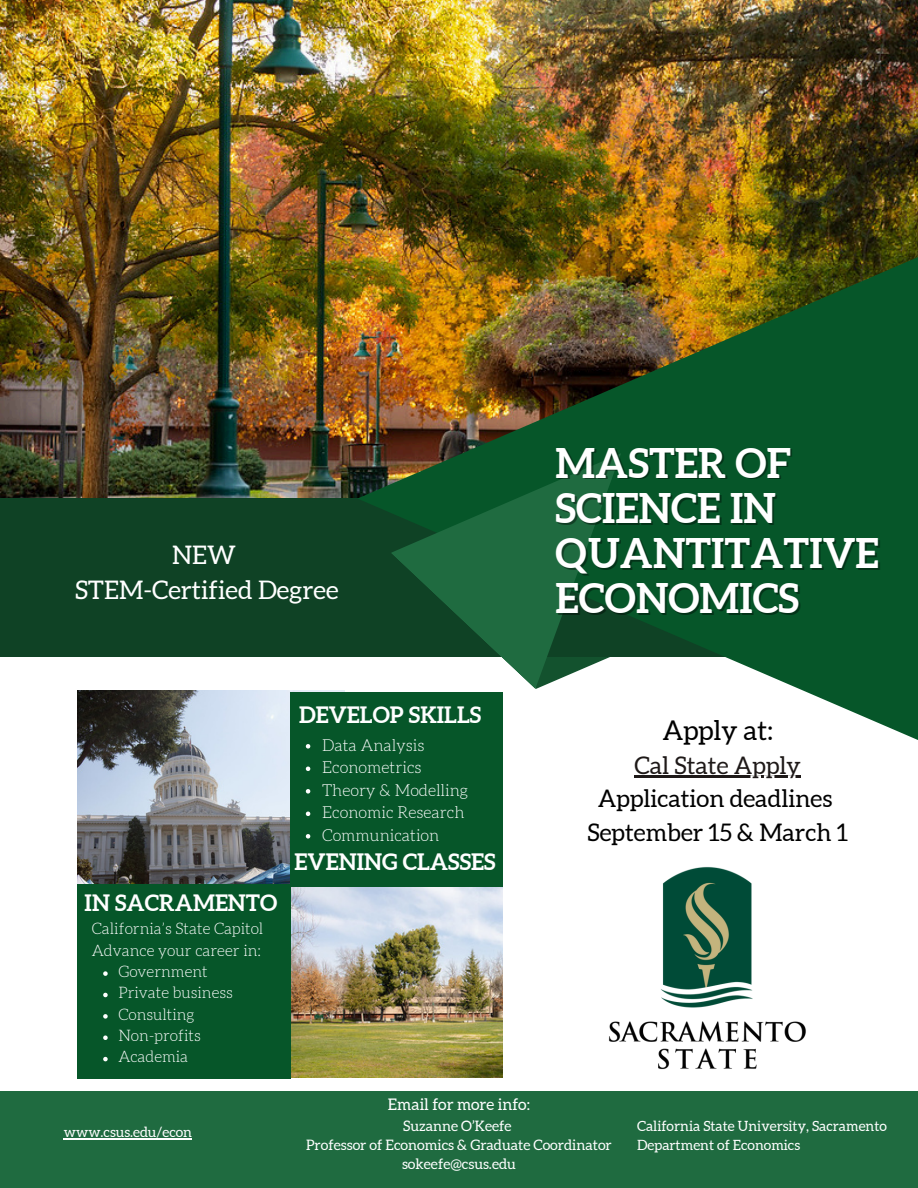
<style>
.page{position:relative;width:918px;height:1188px;background:#fff}
.page>*{position:absolute;margin:0;border:0;box-sizing:border-box;transform-origin:0 0}
.t1{font:700 40.8px "Aleo";color:#fff}
.t2{font:27.15px "Aleo";color:#000}
.t3{font:25.5px/34.8px "Aleo";color:#fff;text-align:center}
.t4{font:24.15px/33.8px "Aleo";color:#000;text-align:center}
.t5{font:700 22.65px "Aleo";color:#fff}
.t6{font:700 22.5px "Aleo";color:#fff}
.t7{font:300 16.2px "Aleo";color:#fff}
.t8{font:15.9px "Aleo";color:#fff}
.t9{font:300 15.6px/21.3px "Aleo";color:#fff}
.t10{font:14.4px "Aleo";color:#fff}
.t11{font:14.1px "Aleo";color:#fff}
.s1{color:#1e1918}
</style>
<div class="page">
<img style="left:77px;top:691px;width:268px;height:194px">
<img style="left:0;top:0;width:918px;height:499px">
<div style="left:0;top:499px;width:918px;height:158px;background:#0f4225"></div>
<img style="left:358px;top:209px;width:560px;height:569px">
<svg style="left:391px;top:385px;width:302px;height:304px"></svg>
<img style="left:290px;top:887px;width:213px;height:191px">
<div style="left:290px;top:693px;width:213px;height:194px;background:#065629"></div>
<div style="left:77px;top:885px;width:213px;height:194px;background:#065629"></div>
<div style="left:0;top:1091px;width:918px;height:97px;background:#1f6b40"></div>
<img style="left:608px;top:867px;width:198px;height:203px">
<svg style="left:306px;top:744px;width:4px;height:5px"></svg>
<svg style="left:306px;top:767px;width:4px;height:4px"></svg>
<svg style="left:306px;top:789px;width:4px;height:5px"></svg>
<svg style="left:306px;top:812px;width:4px;height:4px"></svg>
<svg style="left:306px;top:834px;width:4px;height:5px"></svg>
<svg style="left:103px;top:971px;width:5px;height:5px"></svg>
<svg style="left:103px;top:993px;width:5px;height:4px"></svg>
<svg style="left:103px;top:1014px;width:5px;height:5px"></svg>
<svg style="left:103px;top:1035px;width:5px;height:5px"></svg>
<svg style="left:103px;top:1057px;width:5px;height:4px"></svg>
<hr style="left:64px;top:1139px;width:128px;height:1px;background:#fff">
<hr style="left:635px;top:776px;width:166px;height:2px;background:#1e1918">
<h3 class="t3" style="left:75px;top:539px;width:265px">NEW<br>STEM-Certified Degree</h3>
<h3 class="t6" style="left:85px;top:890px;width:194px">IN SACRAMENTO</h3>
<h2 class="t9" style="left:92px;top:919px;width:173px">California’s State Capitol<br>Advance your career in:</h2>
<p class="t9" style="left:118px;top:962px;width:91px">Government</p>
<h4 class="t9" style="left:118px;top:983px;width:116px">Private business</h4>
<p class="t9" style="left:118px;top:1004px;width:78px">Consulting</p>
<p class="t9" style="left:118px;top:1026px;width:84px">Non-profits</p>
<p class="t9" style="left:118px;top:1047px;width:71px">Academia</p>
<h3 class="t6" style="left:299px;top:702px;width:184px">DEVELOP SKILLS</h3>
<p class="t7" style="left:322px;top:738px;width:104px">Data Analysis</p>
<p class="t7" style="left:322px;top:760px;width:101px">Econometrics</p>
<p class="t7" style="left:322px;top:783px;width:148px">Theory &amp; Modelling</p>
<p class="t7" style="left:322px;top:805px;width:144px">Economic Research</p>
<p class="t7" style="left:322px;top:828px;width:119px">Communication</p>
<h3 class="t5" style="left:295px;top:849px;width:202px">EVENING CLASSES</h3>
<p class="t1" style="left:556px;top:439px;width:237px">MASTER OF</p>
<h1 class="t1" style="left:556px;top:485px;width:222px">SCIENCE IN</h1>
<p class="t1" style="left:556px;top:530px;width:325px">QUANTITATIVE</p>
<h2 class="t1" style="left:556px;top:575px;width:245px">ECONOMICS</h2>
<p class="t2" style="left:662px;top:718px;width:112px">Apply at:</p>
<p class="t4" style="left:587px;top:749px;width:262px"><span class="s1">Cal State Apply<br></span>Application deadlines<br>September 15 &amp; March 1</p>
<p class="t11" style="left:64px;top:1126px;width:130px">www.csus.edu/econ</p>
<p class="t8" style="left:388px;top:1096px;width:144px">Email for more info:</p>
<h4 class="t10" style="left:403px;top:1119px;width:110px">Suzanne O’Keefe</h4>
<p class="t10" style="left:306px;top:1138px;width:307px">Professor of Economics &amp; Graduate Coordinator</p>
<p class="t10" style="left:402px;top:1157px;width:115px">sokeefe@csus.edu</p>
<p class="t11" style="left:637px;top:1118px;width:251px">California State University, Sacramento</p>
<p class="t11" style="left:637px;top:1139px;width:165px">Department of Economics</p>
</div>
